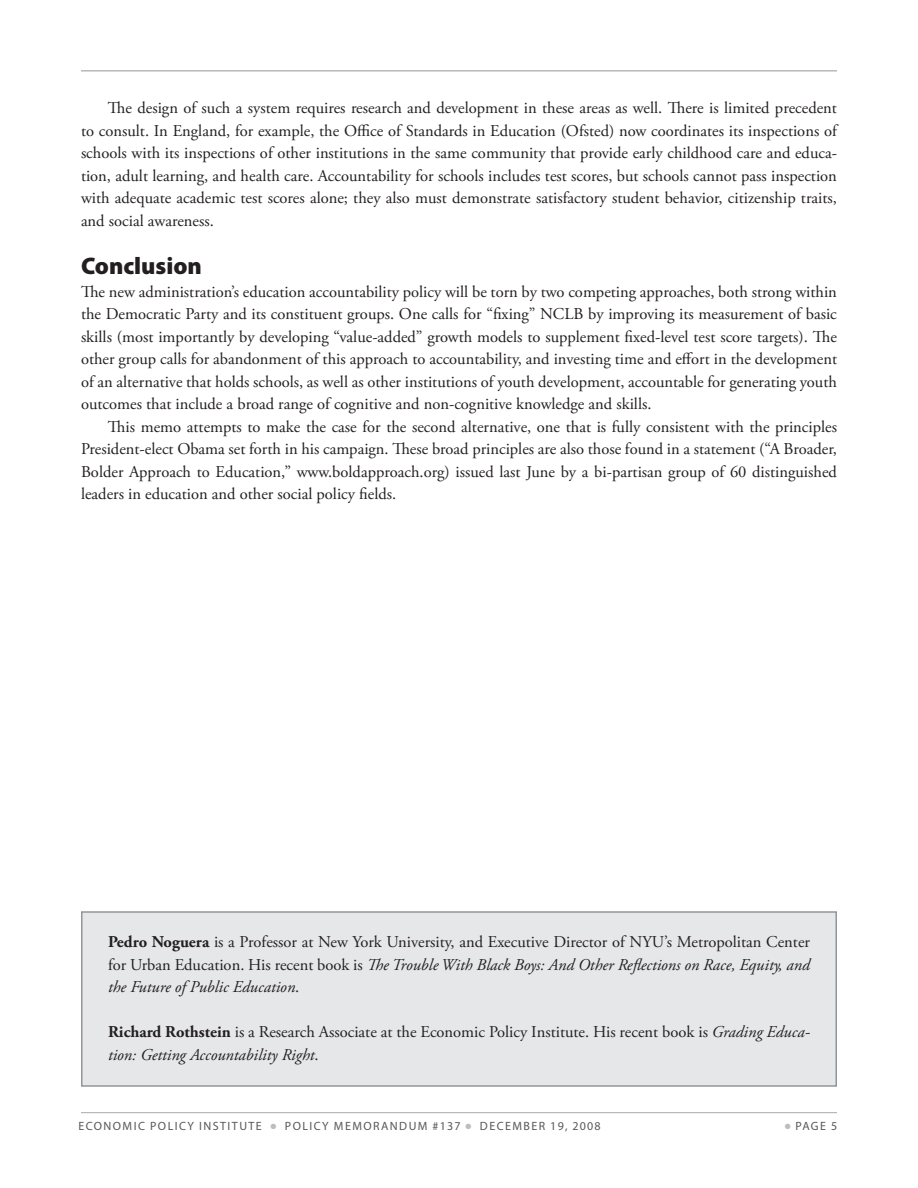
<style>
.page{position:relative;width:918px;height:1188px;background:#fff}
.page>*{position:absolute;margin:0;border:0;box-sizing:border-box;transform-origin:0 0}
.t1{font:900 24px "Myriad Pro";color:#231f20}
.t2{font:16.5px/22.5px "Adobe Garamond Pro";color:#231f20;text-align:justify}
.t3{font:12px "Myriad Pro";letter-spacing:.12em;color:#57585a}
.s1{font-weight:700}
.s2{font-style:italic}
.s3{color:#bcbdc0}
</style>
<div class="page">
<hr style="left:81px;top:1112px;width:756px;height:1px;background:#a8a9ad">
<hr style="left:81px;top:70px;width:756px;height:1px;background:#939598">
<div style="left:81px;top:911px;width:756px;height:176px;background:#e6e7e9;border:2px solid #939598"></div>
<p class="t2" style="left:81px;top:97px;width:758px;text-indent:27px">The design of such a system requires research and development in these areas as well. There is limited precedent to consult. In England, for example, the Office of Standards in Education (Ofsted) now coordinates its inspections of schools with its inspections of other institutions in the same community that provide early childhood care and educa&shy;tion, adult learning, and health care. Accountability for schools includes test scores, but schools cannot pass inspection with adequate academic test scores alone; they also must demonstrate satisfactory student behavior, citizenship traits, and social awareness.</p>
<h1 class="t1" style="left:81px;top:252px;width:122px">Conclusion</h1>
<p class="t2" style="left:81px;top:281px;width:758px">The new administration’s education accountability policy will be torn by two competing approaches, both strong within the Democratic Party and its constituent groups. One calls for “fixing” NCLB by improving its measurement of basic skills (most importantly by developing “value-added” growth models to supplement fixed-level test score targets). The other group calls for abandonment of this approach to accountability, and investing time and effort in the development of an alternative that holds schools, as well as other institutions of youth development, accountable for generating youth outcomes that include a broad range of cognitive and non-cognitive knowledge and skills.</p>
<p class="t2" style="left:81px;top:416px;width:758px;text-indent:27px">This memo attempts to make the case for the second alternative, one that is fully consistent with the principles President-elect Obama set forth in his campaign. These broad principles are also those found in a statement (“A Broader, Bolder Approach to Education,” www.boldapproach.org) issued last June by a bi-partisan group of 60 distinguished leaders in education and other social policy fields.</p>
<p class="t2" style="left:108px;top:931px;width:704px"><span class="s1">Pedro Noguera</span> is a Professor at New York University, and Executive Director of NYU’s Metropolitan Center for Urban Education. His recent book is <span class="s2">The Trouble With Black Boys: And Other Reflections on Race, Equity, and the Future of Public Education</span>.</p>
<p class="t2" style="left:108px;top:1021px;width:704px"><span class="s1">Richard Rothstein</span> is a Research Associate at the Economic Policy Institute. His recent book is <span class="s2">Grading Educa&shy;tion: Getting Accountability Right</span>.</p>
<p class="t3" style="left:78px;top:1119px;width:43px">ECONOMI</p>
<p class="t3" style="left:138px;top:1119px;width:118px">C POLICY INSTITUTE</p>
<p class="t3" style="left:271px;top:1119px;width:332px"><span class="s3">●</span> POLICY MEMORANDUM #137 <span class="s3">●</span> DECEMBER 19, 2008</p>
<p class="t3" style="left:785px;top:1119px;width:54px"><span class="s3">●</span> PAGE 5</p>
</div>
